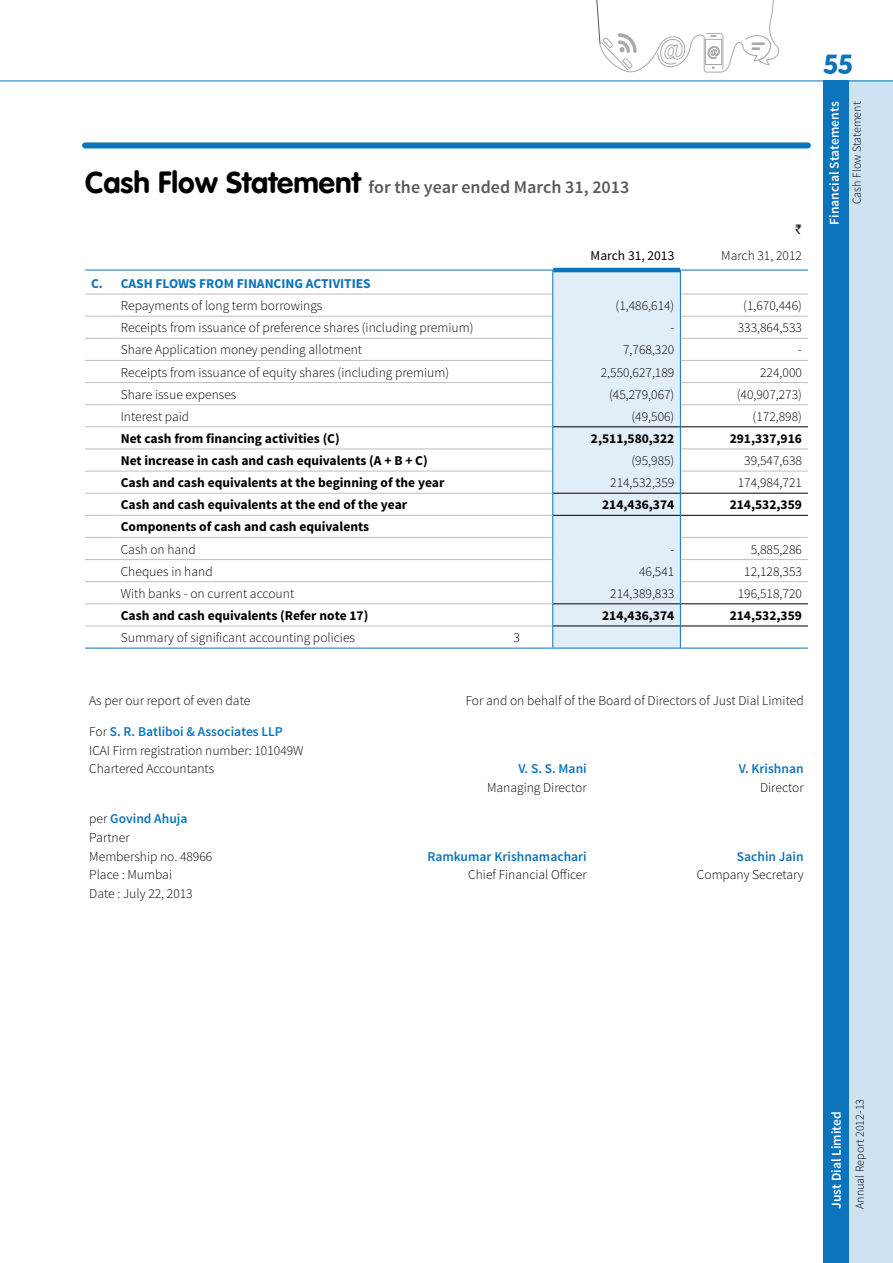
<style>
.page{position:relative;width:893px;height:1263px;background:#fff}
.page>*{position:absolute;margin:0;border:0;box-sizing:border-box;transform-origin:0 0}
.t1{font:700 27px "Folks";color:#0b74bb}
.t2{font:600 18px "Source Sans Pro";color:#58595b}
.t3{font:300 13.5px/18.6px "Source Sans Pro";color:#000}
.t4{font:700 13.5px/22.2px "Source Sans Pro";color:#000}
.t5{font:700 13.5px/22.2px "Source Sans Pro";color:#0b74bb}
.t6{font:600 13.5px "Source Sans Pro";color:#0b74bb}
.t7{font:600 13.5px "Source Sans Pro";color:#fff}
.t8{font:13.5px "Source Sans Pro";color:#000}
.t9{font:13.5px "Rupee";color:#000}
.t10{font:300 12px "Source Sans Pro";color:#000}
.s1{font-family:"VAG Rounded Bold";font-weight:400;font-size:30px;color:#000}
.s2{font-weight:300;color:#000}
.s3{font-weight:300}
.s4{font-weight:600;color:#0b74bb}
</style>
<div class="page">
<div style="left:848px;top:81px;width:45px;height:1182px;background:#cee3f1"></div>
<div style="left:85px;top:142px;width:723px;height:6px;background:#0b74bb"></div>
<hr style="left:0;top:81px;width:893px;height:1px;background:#0b74bb">
<div style="left:823px;top:81px;width:25px;height:1182px;background:#0b74bb"></div>
<svg style="left:596px;top:0;width:183px;height:73px"></svg>
<div style="left:553px;top:272px;width:127px;height:376px;background:#e2eef7"></div>
<hr style="left:85px;top:294px;width:30px;height:1px;background:#bcbec0">
<hr style="left:115px;top:294px;width:437px;height:1px;background:#bcbec0">
<hr style="left:681px;top:294px;width:127px;height:1px;background:#bcbec0">
<hr style="left:85px;top:316px;width:30px;height:1px;background:#bcbec0">
<hr style="left:115px;top:316px;width:437px;height:1px;background:#bcbec0">
<hr style="left:681px;top:316px;width:127px;height:1px;background:#bcbec0">
<hr style="left:85px;top:338px;width:30px;height:1px;background:#bcbec0">
<hr style="left:115px;top:338px;width:437px;height:1px;background:#bcbec0">
<hr style="left:681px;top:338px;width:127px;height:1px;background:#bcbec0">
<hr style="left:85px;top:360px;width:30px;height:1px;background:#bcbec0">
<hr style="left:115px;top:360px;width:437px;height:1px;background:#bcbec0">
<hr style="left:681px;top:360px;width:127px;height:1px;background:#bcbec0">
<hr style="left:85px;top:382px;width:30px;height:1px;background:#bcbec0">
<hr style="left:115px;top:382px;width:437px;height:1px;background:#bcbec0">
<hr style="left:681px;top:382px;width:127px;height:1px;background:#bcbec0">
<hr style="left:85px;top:404px;width:30px;height:1px;background:#bcbec0">
<hr style="left:115px;top:404px;width:437px;height:1px;background:#bcbec0">
<hr style="left:681px;top:404px;width:127px;height:1px;background:#bcbec0">
<hr style="left:85px;top:426px;width:30px;height:1px;background:#bcbec0">
<hr style="left:115px;top:426px;width:437px;height:1px;background:#bcbec0">
<hr style="left:85px;top:449px;width:30px;height:1px;background:#bcbec0">
<hr style="left:115px;top:449px;width:437px;height:1px;background:#bcbec0">
<hr style="left:681px;top:449px;width:127px;height:1px;background:#bcbec0">
<hr style="left:85px;top:471px;width:30px;height:1px;background:#bcbec0">
<hr style="left:115px;top:471px;width:437px;height:1px;background:#bcbec0">
<hr style="left:681px;top:471px;width:127px;height:1px;background:#bcbec0">
<hr style="left:85px;top:493px;width:30px;height:1px;background:#bcbec0">
<hr style="left:115px;top:493px;width:437px;height:1px;background:#bcbec0">
<hr style="left:85px;top:515px;width:30px;height:1px;background:#bcbec0">
<hr style="left:115px;top:515px;width:437px;height:1px;background:#bcbec0">
<hr style="left:85px;top:537px;width:30px;height:1px;background:#bcbec0">
<hr style="left:115px;top:537px;width:437px;height:1px;background:#bcbec0">
<hr style="left:681px;top:537px;width:127px;height:1px;background:#bcbec0">
<hr style="left:85px;top:559px;width:30px;height:1px;background:#bcbec0">
<hr style="left:115px;top:559px;width:437px;height:1px;background:#bcbec0">
<hr style="left:681px;top:559px;width:127px;height:1px;background:#bcbec0">
<hr style="left:85px;top:581px;width:30px;height:1px;background:#bcbec0">
<hr style="left:115px;top:581px;width:437px;height:1px;background:#bcbec0">
<hr style="left:681px;top:581px;width:127px;height:1px;background:#bcbec0">
<hr style="left:85px;top:603px;width:30px;height:1px;background:#bcbec0">
<hr style="left:115px;top:603px;width:437px;height:1px;background:#bcbec0">
<hr style="left:85px;top:626px;width:30px;height:1px;background:#bcbec0">
<hr style="left:115px;top:626px;width:437px;height:1px;background:#bcbec0">
<hr style="left:553px;top:426px;width:127px;height:1px;background:#000">
<hr style="left:681px;top:426px;width:127px;height:1px;background:#000">
<hr style="left:553px;top:493px;width:127px;height:1px;background:#000">
<hr style="left:681px;top:493px;width:127px;height:1px;background:#000">
<hr style="left:553px;top:515px;width:127px;height:1px;background:#000">
<hr style="left:681px;top:515px;width:127px;height:1px;background:#000">
<hr style="left:553px;top:603px;width:127px;height:1px;background:#000">
<hr style="left:681px;top:603px;width:127px;height:1px;background:#000">
<hr style="left:553px;top:626px;width:127px;height:1px;background:#000">
<hr style="left:681px;top:626px;width:127px;height:1px;background:#000">
<hr style="left:85px;top:648px;width:30px;height:1px;background:#0b74bb">
<hr style="left:115px;top:648px;width:438px;height:1px;background:#0b74bb">
<hr style="left:553px;top:648px;width:127px;height:1px;background:#0b74bb">
<hr style="left:680px;top:648px;width:128px;height:1px;background:#0b74bb">
<hr style="left:85px;top:270px;width:30px;height:1px;background:#0b74bb">
<hr style="left:115px;top:270px;width:438px;height:1px;background:#0b74bb">
<hr style="left:680px;top:270px;width:128px;height:1px;background:#0b74bb">
<hr style="left:553px;top:268px;width:127px;height:4px;background:#0b74bb">
<svg style="left:552px;top:270px;width:1px;height:378px"></svg>
<svg style="left:680px;top:270px;width:1px;height:378px"></svg>
<p class="t2" style="left:85px;top:176px;width:546px"><span class="s1">Cash flow statement</span> for the year ended March 31, 2013</p>
<p class="t9" style="left:795px;top:222px;width:8px">`</p>
<p class="t5" style="left:121px;top:273px;width:250px;text-indent:-30px">C. Cash flows from financing activities<br><span class="s2">Repayments of long term borrowings</span></p>
<p class="t8" style="left:591px;top:247px;width:85px">March 31, 2013</p>
<p class="t3" style="left:721px;top:246px;width:82px">March 31, 2012</p>
<p class="t3" style="left:616px;top:296px;width:60px">(1,486,614)</p>
<p class="t3" style="left:743px;top:296px;width:60px">(1,670,446)</p>
<p class="t3" style="left:121px;top:319px;width:354px">Receipts from issuance of preference shares (including premium)</p>
<p class="t3" style="left:670px;top:319px;width:6px">-</p>
<p class="t3" style="left:738px;top:319px;width:66px">333,864,533</p>
<p class="t3" style="left:121px;top:341px;width:243px">Share Application money pending allotment</p>
<p class="t3" style="left:623px;top:341px;width:53px">7,768,320</p>
<p class="t3" style="left:798px;top:341px;width:6px">-</p>
<p class="t3" style="left:121px;top:363px;width:330px">Receipts from issuance of equity shares (including premium)</p>
<p class="t3" style="left:601px;top:363px;width:75px">2,550,627,189</p>
<p class="t3" style="left:760px;top:363px;width:43px">224,000</p>
<p class="t3" style="left:121px;top:385px;width:117px">Share issue expenses</p>
<p class="t3" style="left:609px;top:385px;width:67px">(45,279,067)</p>
<p class="t3" style="left:737px;top:385px;width:67px">(40,907,273)</p>
<p class="t3" style="left:121px;top:407px;width:70px">Interest paid</p>
<p class="t3" style="left:631px;top:407px;width:44px">(49,506)</p>
<p class="t3" style="left:753px;top:407px;width:51px">(172,898)</p>
<p class="t4" style="left:121px;top:428px;width:220px">Net cash from financing activities (C)</p>
<p class="t4" style="left:591px;top:428px;width:85px">2,511,580,322</p>
<p class="t4" style="left:730px;top:428px;width:74px">291,337,916</p>
<p class="t4" style="left:121px;top:450px;width:308px">Net increase in cash and cash equivalents (A + B + C)</p>
<p class="t3" style="left:631px;top:451px;width:44px">(95,985)</p>
<p class="t3" style="left:744px;top:451px;width:59px">39,547,638</p>
<p class="t4" style="left:121px;top:472px;width:325px">Cash and cash equivalents at the beginning of the year</p>
<p class="t3" style="left:610px;top:473px;width:66px">214,532,359</p>
<p class="t3" style="left:738px;top:473px;width:66px">174,984,721</p>
<p class="t4" style="left:121px;top:494px;width:288px">Cash and cash equivalents at the end of the year</p>
<p class="t4" style="left:602px;top:494px;width:74px">214,436,374</p>
<p class="t4" style="left:730px;top:494px;width:74px">214,532,359</p>
<p class="t4" style="left:121px;top:516px;width:250px">Components of cash and cash equivalents<br><span class="s3">Cash on hand</span></p>
<p class="t3" style="left:670px;top:540px;width:6px">-</p>
<p class="t3" style="left:751px;top:540px;width:53px">5,885,286</p>
<p class="t3" style="left:121px;top:562px;width:93px">Cheques in hand</p>
<p class="t3" style="left:639px;top:562px;width:37px">46,541</p>
<p class="t3" style="left:744px;top:562px;width:59px">12,128,353</p>
<p class="t3" style="left:121px;top:584px;width:175px">With banks - on current account</p>
<p class="t3" style="left:610px;top:584px;width:66px">214,389,833</p>
<p class="t3" style="left:738px;top:584px;width:66px">196,518,720</p>
<p class="t4" style="left:121px;top:605px;width:249px">Cash and cash equivalents (Refer note 17)</p>
<p class="t4" style="left:602px;top:605px;width:74px">214,436,374</p>
<p class="t4" style="left:730px;top:605px;width:74px">214,532,359</p>
<p class="t3" style="left:121px;top:628px;width:236px">Summary of significant accounting policies</p>
<p class="t3" style="left:514px;top:628px;width:8px">3</p>
<p class="t3" style="left:89px;top:691px;width:163px">As per our report of even date</p>
<p class="t3" style="left:466px;top:691px;width:339px">For and on behalf of the board of directors of Just Dial Limited</p>
<p class="t3" style="left:89px;top:722px;width:216px">For <span class="s4">S. R. Batliboi &amp; Associates LLP<br></span>ICAI Firm registration number: 101049W<br>Chartered Accountants</p>
<p class="t6" style="left:518px;top:760px;width:70px">V. S. S. Mani</p>
<p class="t6" style="left:739px;top:760px;width:66px">V. Krishnan</p>
<p class="t3" style="left:487px;top:778px;width:101px">Managing Director</p>
<p class="t3" style="left:760px;top:778px;width:45px">Director</p>
<p class="t3" style="left:89px;top:809px;width:125px">per <span class="s4">Govind Ahuja<br></span>Partner<br>Membership no. 48966</p>
<p class="t6" style="left:427px;top:847px;width:161px">Ramkumar Krishnamachari</p>
<p class="t6" style="left:737px;top:847px;width:68px">Sachin Jain</p>
<p class="t3" style="left:89px;top:865px;width:84px">Place : Mumbai</p>
<p class="t3" style="left:468px;top:865px;width:120px">Chief Financial Officer</p>
<p class="t3" style="left:697px;top:865px;width:108px">Company Secretary</p>
<p class="t3" style="left:89px;top:884px;width:105px">Date : July 22, 2013</p>
<p class="t1" style="left:823px;top:48px;width:31px">55</p>
<p class="t7" style="left:826px;top:224px;width:124px;rotate:-90deg">Financial Statements</p>
<p class="t10" style="left:849px;top:204px;width:104px;rotate:-90deg">Cash flow statement</p>
<p class="t7" style="left:828px;top:1209px;width:99px;rotate:-90deg">Just Dial Limited</p>
<p class="t10" style="left:852px;top:1209px;width:112px;rotate:-90deg">Annual Report 2012-13</p>
</div>
